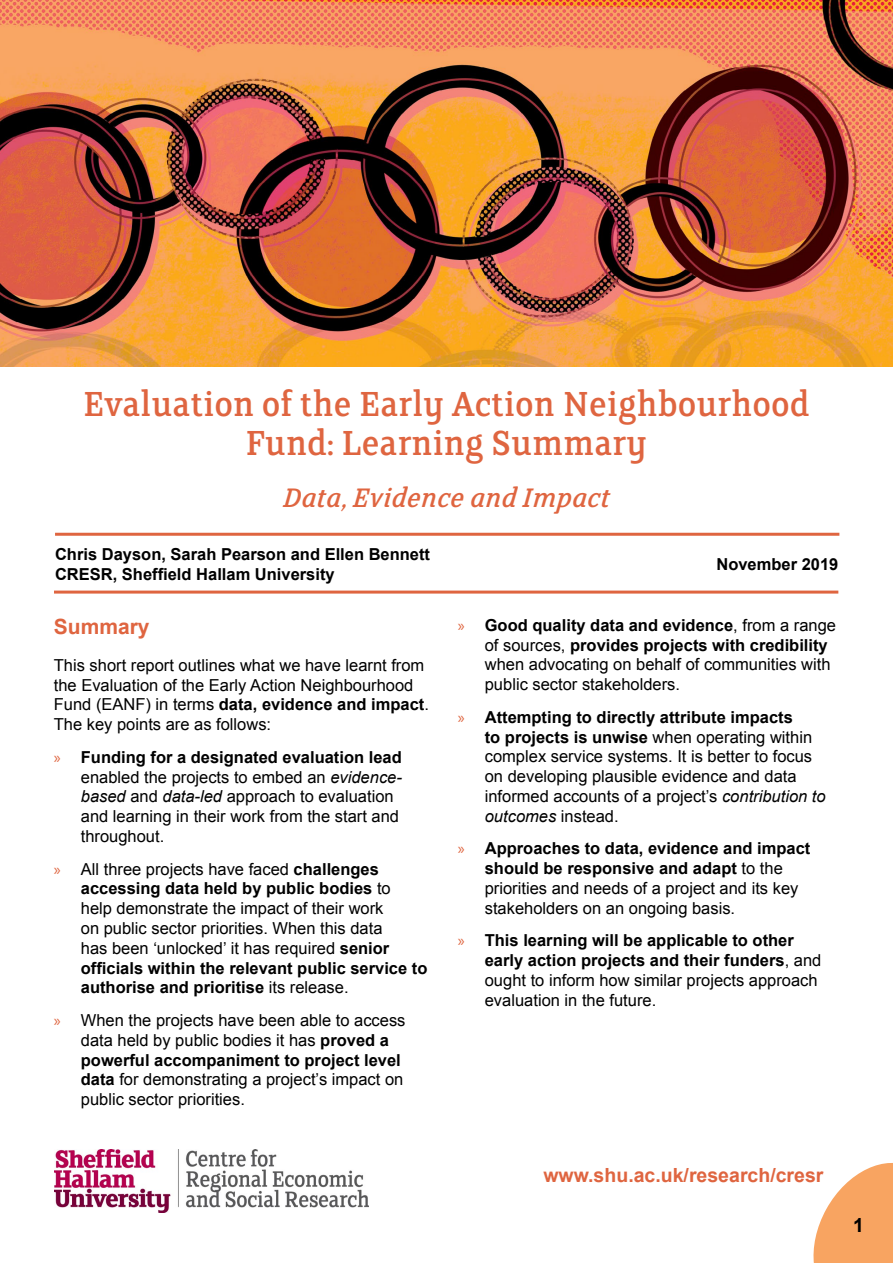
<style>
.page{position:relative;width:893px;height:1263px;background:#fff}
.page>*{position:absolute;margin:0;border:0;box-sizing:border-box;transform-origin:0 0}
.t1{font:39px/39px "FS Clerkenwell";color:#df6540;text-align:center}
.t2{font:italic 30px "FS Clerkenwell";color:#df6540}
.t3{font:700 21px "Arial";color:#df6540}
.t4{font:700 19.5px "Arial";color:#df6540}
.t5{font:700 19.5px "Arial";color:#010000}
.t6{font:16.5px/19.8px "Arial";color:#000}
.t7{font:700 16.5px/19.8px "Arial";color:#000}
.s1{font-weight:700}
.s2{font-family:"Myriad Pro";color:#df6540}
.s3{font-style:italic}
.s4{font-family:"Myriad Pro";font-weight:400;color:#df6540}
.s5{font-weight:400}
</style>
<div class="page">
<svg style="left:813px;top:1163px;width:80px;height:100px"></svg>
<img style="left:0;top:0;width:893px;height:366px">
<img style="left:54px;top:1150px;width:315px;height:62px">
<hr style="left:54px;top:591px;width:784px;height:3px;background:#df6540">
<hr style="left:55px;top:533px;width:784px;height:3px;background:#df6540">
<h1 class="t1" style="left:83px;top:384px;width:728px">Evaluation of the Early Action Neighbourhood<br>Fund: Learning Summary</h1>
<h2 class="t2" style="left:284px;top:481px;width:328px">Data, Evidence and Impact</h2>
<p class="t7" style="left:55px;top:545px;width:377px">Chris Dayson, Sarah Pearson and Ellen Bennett<br>CRESR, Sheffield Hallam University</p>
<p class="t3" style="left:54px;top:613px;width:97px">Summary</p>
<p class="t6" style="left:54px;top:655px;width:377px">This short report outlines what we have learnt from the Evaluation of the Early Action Neighbourhood Fund (EANF) in terms <span class="s1">data, evidence and impact</span>.<br>The key points are as follows:</p>
<p class="t6" style="left:81px;top:747px;width:323px;text-indent:-27px"><span class="s2">»</span> <span class="s1">Funding for a designated evaluation lead </span>enabled the projects to embed an <span class="s3">evidence&shy;based</span> and <span class="s3">data-led</span> approach to evaluation and learning in their work from the start and throughout.</p>
<p class="t6" style="left:81px;top:859px;width:348px;text-indent:-27px"><span class="s2">»</span> All three projects have faced <span class="s1">challenges accessing data held by public bodies</span> to<br>help demonstrate the impact of their work<br>on public sector priorities. When this data<br>has been ‘unlocked’ it has required <span class="s1">senior officials within the relevant public service to authorise and prioritise</span> its release.</p>
<p class="t6" style="left:81px;top:1010px;width:326px;text-indent:-27px"><span class="s2">»</span> When the projects have been able to access data held by public bodies it has <span class="s1">proved a powerful accompaniment to project level data</span> for demonstrating a project’s impact on public sector priorities.</p>
<p class="t7" style="left:716px;top:555px;width:123px">November 2019</p>
<p class="t6" style="left:485px;top:615px;width:353px;text-indent:-27px"><span class="s2">»</span> <span class="s1">Good quality data and evidence</span>, from a range of sources, <span class="s1">provides projects with credibility </span>when advocating on behalf of communities with public sector stakeholders.</p>
<p class="t6" style="left:485px;top:707px;width:342px;text-indent:-27px"><span class="s2">»</span> <span class="s1">Attempting to directly attribute impacts<br>to projects is unwise</span> when operating within complex service systems. It is better to focus on developing plausible evidence and data informed accounts of a project’s <span class="s3">contribution to outcomes</span> instead.</p>
<p class="t6" style="left:485px;top:839px;width:327px;text-indent:-27px"><span class="s2">»</span> <span class="s1">Approaches to data, evidence and impact should be responsive and adapt</span> to the priorities and needs of a project and its key stakeholders on an ongoing basis.</p>
<p class="t7" style="left:485px;top:931px;width:338px;text-indent:-27px"><span class="s4">»</span> This learning will be applicable to other early action projects and their funders<span class="s5">, and ought to inform how similar projects approach evaluation in the future.</span></p>
<p class="t4" style="left:543px;top:1162px;width:281px">www.shu.ac.uk/research/cresr</p>
<p class="t5" style="left:853px;top:1212px;width:12px">1</p>
</div>
